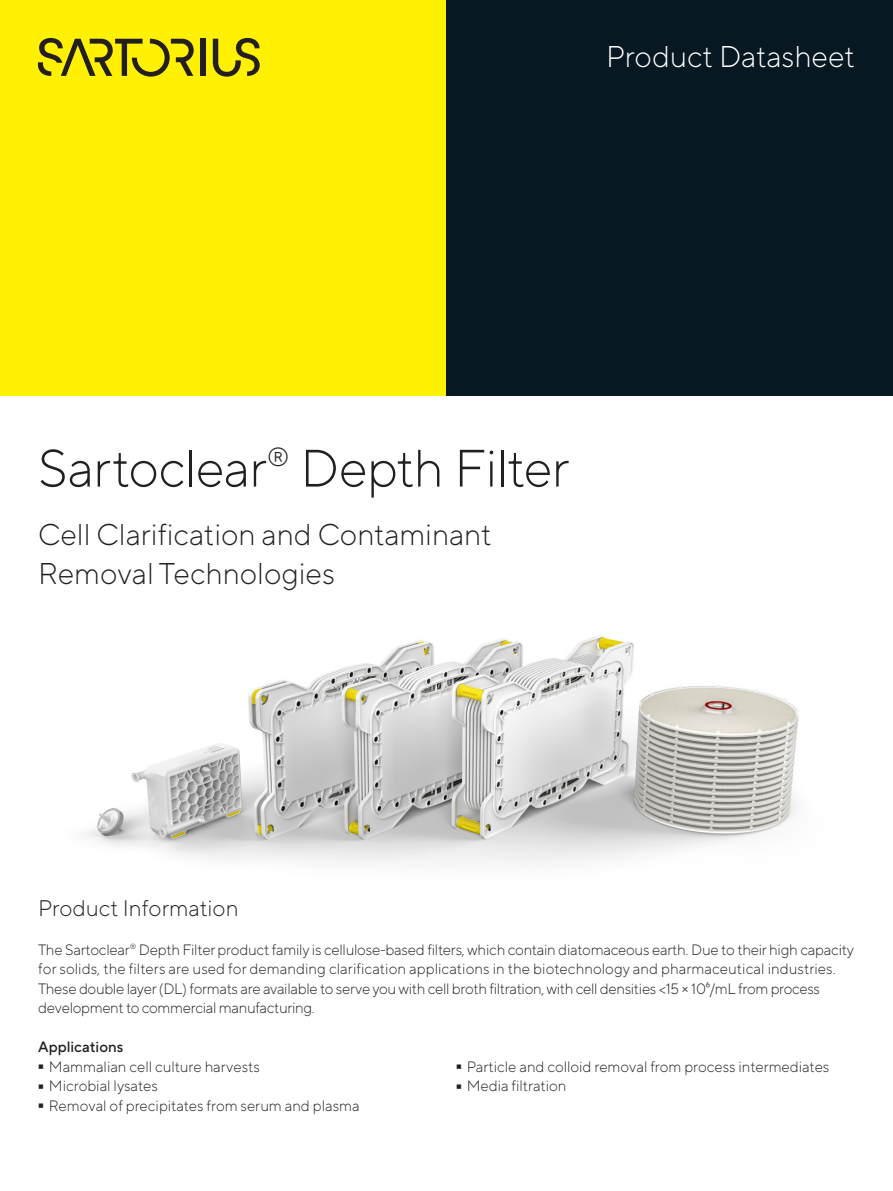
<style>
.page{position:relative;width:893px;height:1191px;background:#fff}
.page>*{position:absolute;margin:0;border:0;box-sizing:border-box;transform-origin:0 0}
.t1{font:300 95.25px "TT Norms Pro";color:#231f20;scale:.16 1}
.t2{font:300 52.5px "TT Norms Pro";letter-spacing:-.015em;color:#231f20}
.t3{font:300 30px/39px "TT Norms Pro";color:#231f20}
.t4{font:300 30px "TT Norms Pro";color:#fff}
.t5{font:300 22.5px "TT Norms Pro";color:#231f20}
.t6{font:300 15px/19.5px "TT Norms Pro";letter-spacing:-.01em;color:#231f20}
.t7{font:500 15px "TT Norms Pro";color:#231f20}
</style>
<div class="page">
<div style="left:0;top:0;width:446px;height:395px;background:#fff101"></div>
<div style="left:446px;top:0;width:447px;height:395px;background:#071822"></div>
<div style="left:200px;top:39px;width:5px;height:37px;background:#231f20"></div>
<svg style="left:213px;top:38px;width:47px;height:39px"></svg>
<svg style="left:38px;top:38px;width:156px;height:39px"></svg>
<img style="left:86px;top:635px;width:713px;height:229px">
<h3 class="t4" style="left:606px;top:35px;width:250px">Product Datasheet</h3>
<h2 class="t2" style="left:38px;top:430px;width:533px">Sartoclear<sup>®</sup> Depth Filter</h2>
<h3 class="t3" style="left:38px;top:513px;width:455px">Cell Clarification and Contaminant<br>Removal Technologies</h3>
<h3 class="t5" style="left:38px;top:891px;width:202px">Product Information</h3>
<p class="t6" style="left:38px;top:938px;width:817px">The Sartoclear<sup>®</sup> Depth Filter product family is cellulose-based filters, which contain diatomaceous earth. Due to their high capacity for solids, the filters are used for demanding clarification applications in the biotechnology and pharmaceutical industries.<br>These double layer (DL) formats are available to serve you with cell broth filtration, with cell densities &lt;15 × 10⁶/mL from process development to commercial manufacturing.</p>
<p class="t7" style="left:38px;top:1036px;width:87px">Applications</p>
<h1 class="t1" style="left:38px;top:993px;width:38px">-</h1>
<p class="t6" style="left:49px;top:1055px;width:212px">Mammalian cell culture harvests</p>
<h1 class="t1" style="left:38px;top:1012px;width:38px">-</h1>
<p class="t6" style="left:49px;top:1075px;width:110px">Microbial lysates</p>
<h1 class="t1" style="left:38px;top:1032px;width:38px">-</h1>
<p class="t6" style="left:49px;top:1094px;width:312px">Removal of precipitates from serum and plasma</p>
<h1 class="t1" style="left:456px;top:993px;width:38px">-</h1>
<p class="t6" style="left:467px;top:1055px;width:364px">Particle and colloid removal from process intermediates</p>
<h1 class="t1" style="left:456px;top:1012px;width:38px">-</h1>
<p class="t6" style="left:467px;top:1075px;width:101px">Media filtration</p>
</div>
